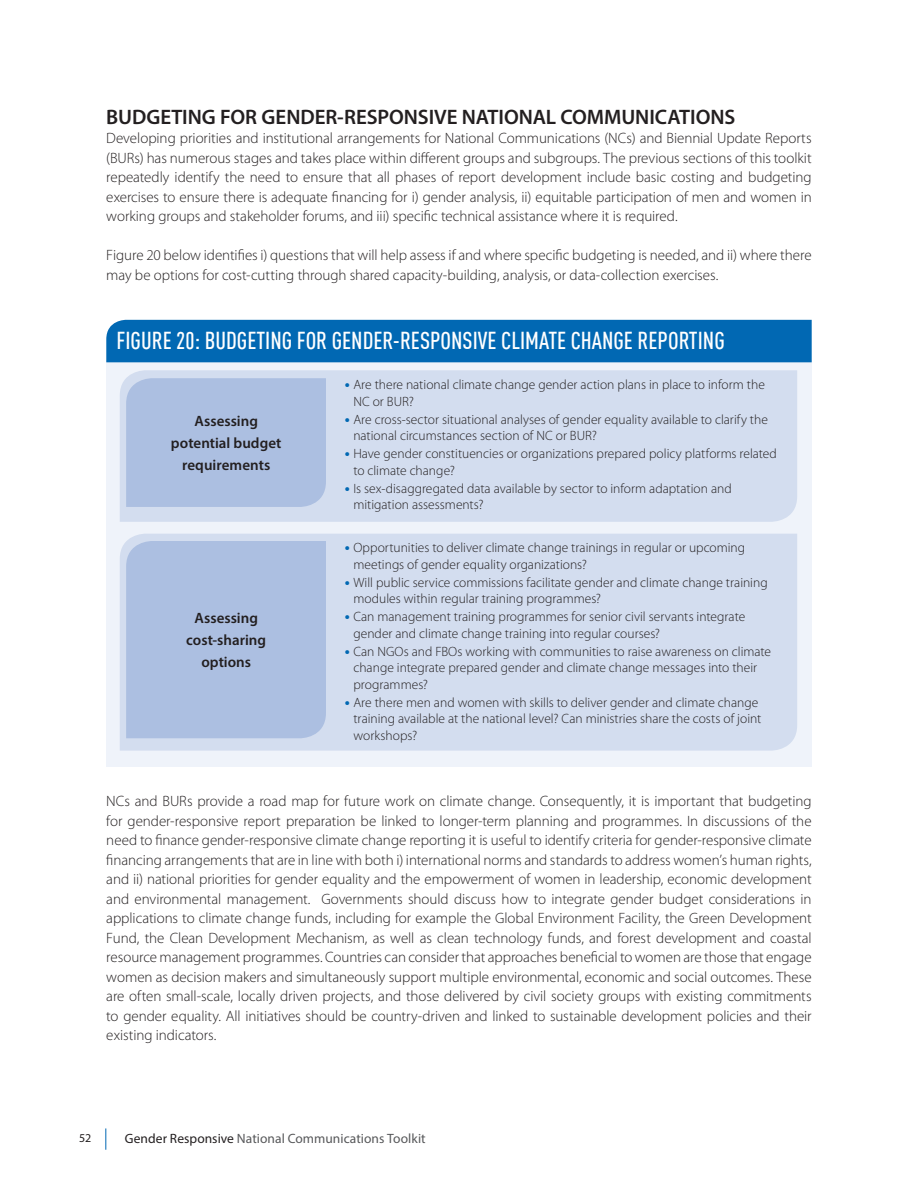
<style>
.page{position:relative;width:918px;height:1188px;background:#fff}
.page>*{position:absolute;margin:0;border:0;box-sizing:border-box;transform-origin:0 0}
._0VERSKRIFT_2{font:500 condensed 24px "DIN Offc";color:#fff}
.OVERSKRIVT_3{font:600 21px "Myriad Pro";letter-spacing:-.005em;color:#231f20}
.brødtekst{font:300 15px/19.5px "Myriad Pro";letter-spacing:-.005em;color:#231f20;text-align:justify}
.brødtekst-2{font:600 15px "Myriad Pro";color:#231f20}
.brødtekst-3{font:300 13.5px/16.5px "Myriad Pro";color:#231f20}
.t1{font:13.5px "Myriad Pro";letter-spacing:.005em;color:#57585a}
.t2{font:12px "Myriad Pro";color:#231f20}
.s1{font-weight:700;font-size:15px;color:#0168b3}
.s2{color:#231f20}
</style>
<div class="page">
<svg style="left:105px;top:1128px;width:1px;height:22px"></svg>
<div style="left:106px;top:360px;width:706px;height:407px;background:#eff3fa"></div>
<div style="left:120px;top:534px;width:677px;height:217px;background:#d3ddef"></div>
<div style="left:120px;top:370px;width:677px;height:152px;background:#d3ddef"></div>
<div style="left:126px;top:378px;width:200px;height:129px;background:#acbfe1"></div>
<div style="left:126px;top:541px;width:200px;height:197px;background:#acbfe1"></div>
<div style="left:106px;top:320px;width:706px;height:42px;background:#0168b3"></div>
<hr style="left:917px;top:0;width:1px;height:1080px;background:#edf3ec">
<p class="OVERSKRIVT_3" style="left:106px;top:103px;width:631px">BUDGETING FOR GENDER-RESPONSIVE NATIONAL COMMUNICATIONS</p>
<p class="brødtekst" style="left:106px;top:128px;width:707px">Developing priorities and institutional arrangements for National Communications (NCs) and Biennial Update Reports (BURs) has numerous stages and takes place within different groups and subgroups. The previous sections of this toolkit repeatedly identify the need to ensure that all phases of report development include basic costing and budgeting exercises to ensure there is adequate financing for i) gender analysis, ii) equitable participation of men and women in working groups and stakeholder forums, and iii) specific technical assistance where it is required.</p>
<p class="brødtekst" style="left:106px;top:245px;width:707px">Figure 20 below identifies i) questions that will help assess if and where specific budgeting is needed, and ii) where there may be options for cost-cutting through shared capacity-building, analysis, or data-collection exercises.</p>
<p class="_0VERSKRIFT_2" style="left:117px;top:327px;width:610px">FIGURE 20: BUDGETING FOR GENDER-RESPONSIVE CLIMATE CHANGE REPORTING</p>
<p class="brødtekst-3" style="left:353px;top:377px;width:413px;text-indent:-9px"><span class="s1">•</span> Are there national climate change gender action plans in place to inform the<br>NC or BUR?</p>
<p class="brødtekst-3" style="left:353px;top:411px;width:416px;text-indent:-9px"><span class="s1">•</span> Are cross-sector situational analyses of gender equality available to clarify the national circumstances section of NC or BUR?</p>
<p class="brødtekst-3" style="left:353px;top:446px;width:425px;text-indent:-9px"><span class="s1">•</span> Have gender constituencies or organizations prepared policy platforms related to climate change?</p>
<p class="brødtekst-3" style="left:353px;top:480px;width:380px;text-indent:-9px"><span class="s1">•</span> Is sex-disaggregated data available by sector to inform adaptation and mitigation assessments?</p>
<p class="brødtekst-3" style="left:353px;top:539px;width:393px;text-indent:-9px"><span class="s1">•</span> Opportunities to deliver climate change trainings in regular or upcoming meetings of gender equality organizations?</p>
<p class="brødtekst-3" style="left:353px;top:574px;width:416px;text-indent:-9px"><span class="s1">•</span> Will public service commissions facilitate gender and climate change training modules within regular training programmes?</p>
<p class="brødtekst-3" style="left:353px;top:608px;width:393px;text-indent:-9px"><span class="s1">•</span> Can management training programmes for senior civil servants integrate gender and climate change training into regular courses?</p>
<p class="brødtekst-3" style="left:353px;top:643px;width:419px;text-indent:-9px"><span class="s1">•</span> Can NGOs and FBOs working with communities to raise awareness on climate change integrate prepared gender and climate change messages into their programmes?</p>
<p class="brødtekst-3" style="left:353px;top:694px;width:410px;text-indent:-9px"><span class="s1">•</span> Are there men and women with skills to deliver gender and climate change training available at the national level? Can ministries share the costs of joint workshops?</p>
<p class="brødtekst-2" style="left:194px;top:411px;width:65px">Assessing</p>
<p class="brødtekst-2" style="left:171px;top:433px;width:112px">potential budget</p>
<p class="brødtekst-2" style="left:182px;top:456px;width:90px">requirements</p>
<p class="brødtekst-2" style="left:194px;top:608px;width:65px">Assessing</p>
<p class="brødtekst-2" style="left:186px;top:630px;width:81px">cost-sharing</p>
<p class="brødtekst-2" style="left:201px;top:653px;width:51px">options</p>
<p class="brødtekst" style="left:106px;top:791px;width:707px">NCs and BURs provide a road map for future work on climate change. Consequently, it is important that budgeting for gender-responsive report preparation be linked to longer-term planning and programmes. In discussions of the need to finance gender-responsive climate change reporting it is useful to identify criteria for gender-responsive climate financing arrangements that are in line with both i) international norms and standards to address women’s human rights, and ii) national priorities for gender equality and the empowerment of women in leadership, economic development and environmental management. Governments should discuss how to integrate gender budget considerations in applications to climate change funds, including for example the Global Environment Facility, the Green Development Fund, the Clean Development Mechanism, as well as clean technology funds, and forest development and coastal resource management programmes. Countries can consider that approaches beneficial to women are those that engage women as decision makers and simultaneously support multiple environmental, economic and social outcomes. These are often small-scale, locally driven projects, and those delivered by civil society groups with existing commitments to gender equality. All initiatives should be country-driven and linked to sustainable development policies and their existing indicators.</p>
<p class="t2" style="left:79px;top:1130px;width:14px">52</p>
<p class="t1" style="left:125px;top:1131px;width:302px"><span class="s2">Gender Responsive</span> National Communications Toolkit</p>
</div>
